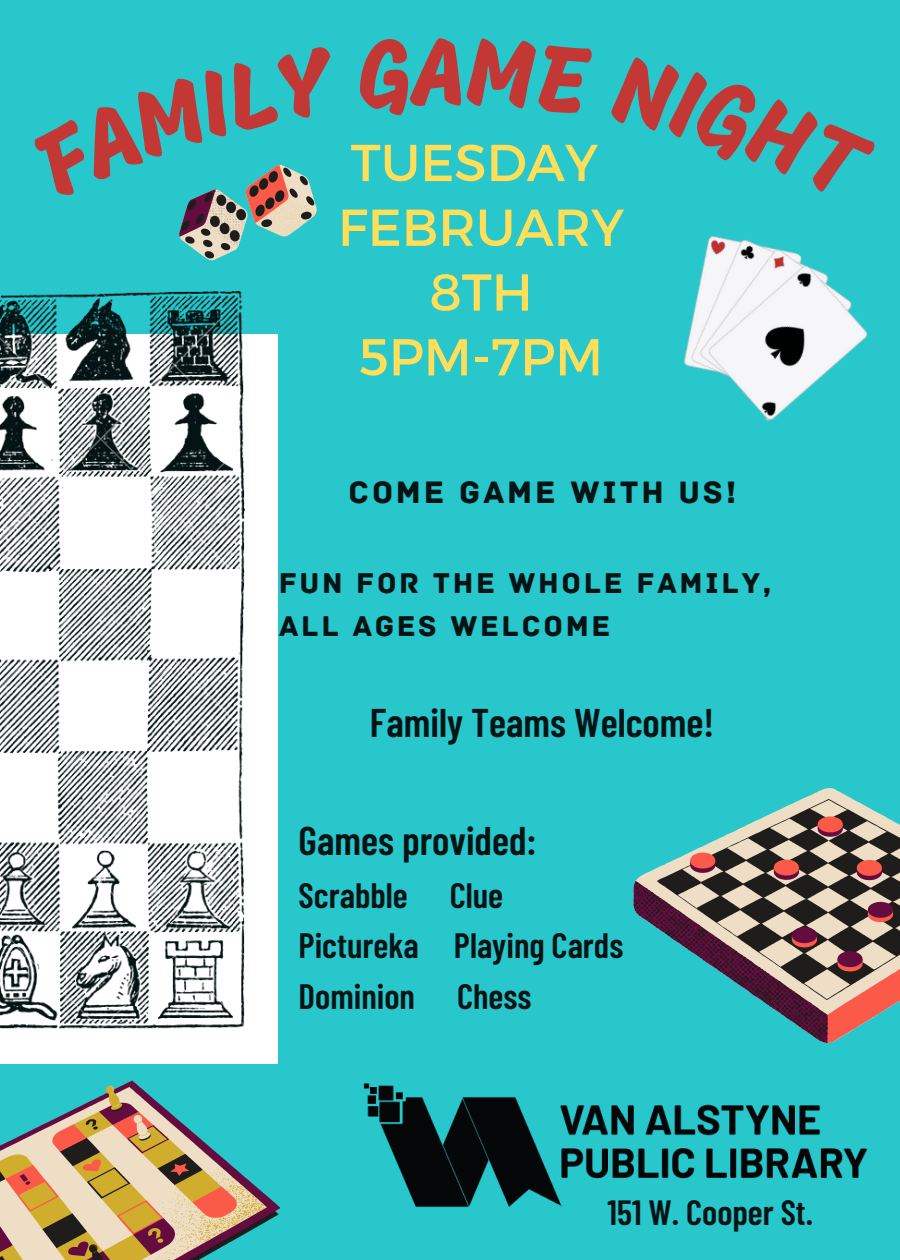
<style>
.page{position:relative;width:900px;height:1260px;background:#27c7cc}
.page>*{position:absolute;margin:0;border:0;box-sizing:border-box;transform-origin:0 0}
.t1{font:51.75px/64.8px "Montserrat";color:#ffde59;text-align:center}
.t2{font:600 40px "Barlow Condensed";color:#041314}
.t3{font:600 35.25px "Barlow Condensed";color:#041314}
.t4{font:600 35px "Barlow Condensed";color:#041314}
.t5{font:32.5px "Archive";letter-spacing:.09em;color:#041314}
.t6{font:30px/43px "Archive";letter-spacing:.09em;color:#041314}
</style>
<div class="page">
<div style="left:0;top:334px;width:278px;height:729px;background:#fff"></div>
<img style="left:0;top:292px;width:245px;height:737px">
<img style="left:363px;top:1083px;width:505px;height:125px">
<img style="left:683px;top:235px;width:185px;height:187px">
<svg style="left:0;top:1063px;width:281px;height:155px"></svg>
<svg style="left:0;top:1079px;width:273px;height:181px"></svg>
<svg style="left:802px;top:788px;width:51px;height:11px"></svg>
<svg style="left:766px;top:799px;width:118px;height:17px;fill:#efdec6"></svg>
<svg style="left:634px;top:816px;width:266px;height:227px"></svg>
<svg style="left:179px;top:165px;width:138px;height:96px"></svg>
<p class="t1" style="left:351px;top:128px;width:249px">TUESDAY</p>
<p class="t1" style="left:338px;top:192px;width:288px">FEBRUARY<br>8TH</p>
<p class="t1" style="left:359px;top:322px;width:246px">5PM-7PM</p>
<p class="t5" style="left:349px;top:473px;width:389px">COME GAME WITH US!</p>
<p class="t6" style="left:279px;top:562px;width:494px">FUN FOR THE WHOLE FAMILY,<br>ALL AGES WELCOME</p>
<p class="t2" style="left:370px;top:697px;width:346px">Family Teams Welcome!</p>
<p class="t2" style="left:299px;top:815px;width:240px">Games provided:</p>
<p class="t3" style="left:299px;top:872px;width:206px">Scrabble Clue</p>
<p class="t3" style="left:299px;top:923px;width:326px">Pictureka Playing Cards</p>
<p class="t3" style="left:299px;top:974px;width:234px">Dominion Chess</p>
<p class="t4" style="left:607px;top:1190px;width:207px">151 W. Cooper St.</p>
</div>
